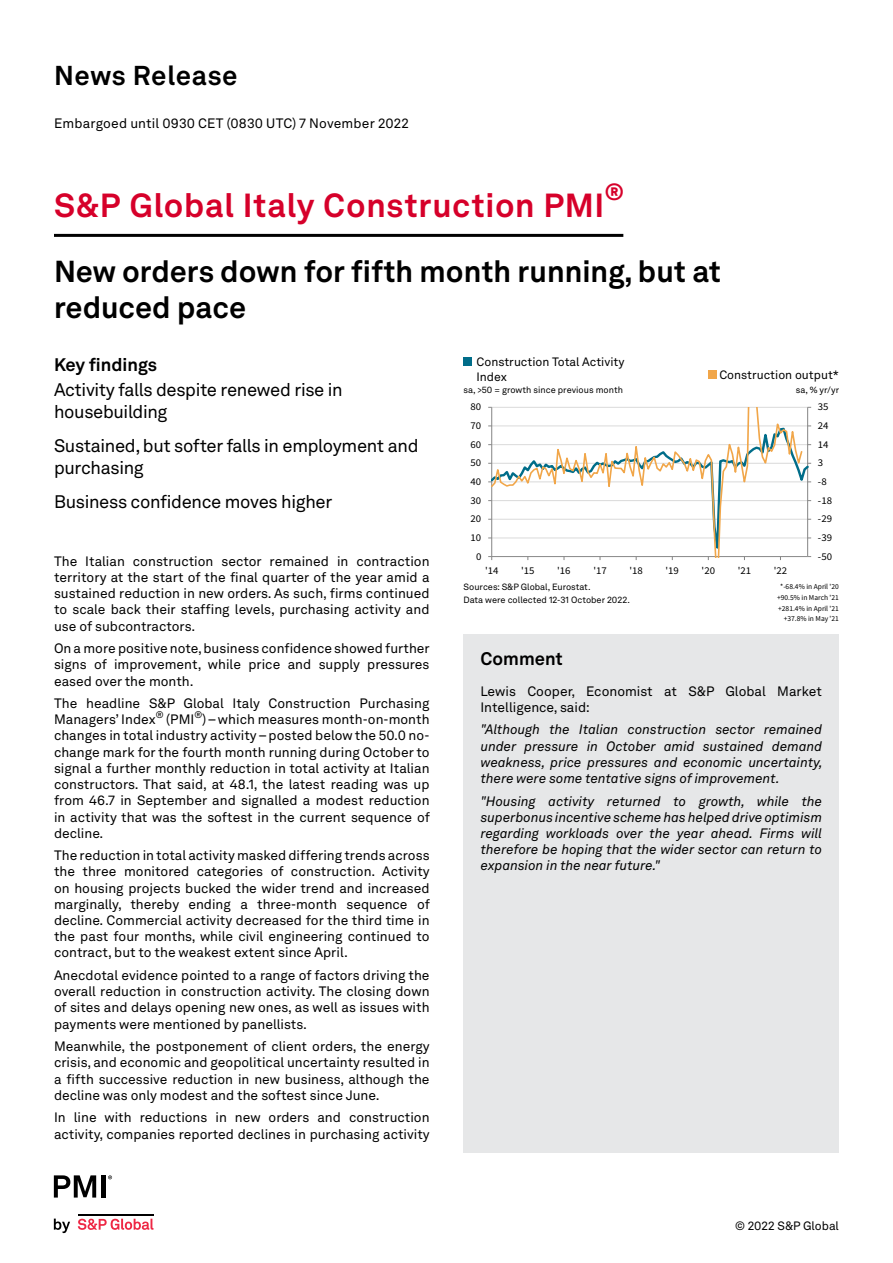
<style>
.page{position:relative;width:893px;height:1263px;background:#fff}
.page>*{position:absolute;margin:0;border:0;box-sizing:border-box;transform-origin:0 0}
.t1{font:700 33px "Akkurat LL";letter-spacing:.02em;color:#d6002a}
.t2{font:700 30px/36px "Akkurat LL";color:#000}
.t3{font:700 27px "Akkurat LL";letter-spacing:.025em;color:#000}
.t4{font:700 23.25px "Akkurat LL";color:#d6002a}
.t5{font:18px/21.6px "Akkurat LL";letter-spacing:-.02em;color:#000}
.t6{font:700 18px "Akkurat LL";color:#000}
.t7{font:13.5px/16.2px "Akkurat LL";color:#000;text-align:justify}
.t8{font:italic 13.5px/16.2px "Akkurat LL";color:#000;text-align:justify}
.t9{font:12px/14.4px "Akkurat LL";color:#000}
.t10{font:10.35px "Source Sans Pro";letter-spacing:-.005em;color:#000;scale:1.04 1}
.t11{font:9.45px "Akkurat LL";color:#000}
.t12{font:9px "Akkurat LL";color:#000}
.t13{font:7.5px/10.8px "Source Sans Variable";color:#000;text-align:right}
</style>
<div class="page">
<hr style="left:54px;top:234px;width:569px;height:3px;background:#000">
<div style="left:464px;top:634px;width:375px;height:51px;background:#e6e7e8"></div>
<div style="left:463px;top:685px;width:376px;height:467px;background:#e6e7e8"></div>
<hr style="left:492px;top:407px;width:316px;height:1px;background:#d9d9d9">
<hr style="left:807px;top:407px;width:1px;height:150px;background:#868686">
<hr style="left:491px;top:407px;width:1px;height:150px;background:#868686">
<svg style="left:488px;top:421px;width:323px;height:139px"></svg>
<svg style="left:492px;top:407px;width:312px;height:150px"></svg>
<div style="left:708px;top:370px;width:9px;height:8px;background:#f1a649"></div>
<div style="left:464px;top:357px;width:8px;height:9px;background:#006d89"></div>
<svg style="left:54px;top:1218px;width:16px;height:15px"></svg>
<svg style="left:78px;top:1218px;width:75px;height:12px"></svg>
<hr style="left:78px;top:1213px;width:75px;height:2px;background:#000">
<svg style="left:54px;top:1175px;width:42px;height:22px"></svg>
<div style="left:101px;top:1175px;width:5px;height:22px;background:#000"></div>
<svg style="left:108px;top:1175px;width:4px;height:4px"></svg>
<h3 class="t3" style="left:54px;top:55px;width:185px">News Release</h3>
<p class="t7" style="left:54px;top:114px;width:356px">Embargoed until 0930 CET (0830 UTC) 7 November 2022</p>
<h3 class="t4" style="left:605px;top:174px;width:21px">®</h3>
<h1 class="t1" style="left:54px;top:180px;width:552px">S&amp;P Global Italy Construction PMI</h1>
<h2 class="t2" style="left:54px;top:252px;width:668px">New orders down for fifth month running, but at reduced pace</h2>
<h3 class="t6" style="left:54px;top:351px;width:105px">Key findings</h3>
<p class="t9" style="left:476px;top:354px;width:150px">Construction Total Activity<br>Index</p>
<p class="t12" style="left:464px;top:383px;width:161px">sa, &gt;50 = growth since previous month</p>
<p class="t9" style="left:719px;top:367px;width:121px">Construction output*</p>
<p class="t12" style="left:796px;top:383px;width:45px">sa, % yr/yr</p>
<h3 class="t5" style="left:54px;top:378px;width:290px">Activity falls despite renewed rise in housebuilding</h3>
<h3 class="t5" style="left:54px;top:434px;width:366px">Sustained, but softer falls in employment and purchasing</h3>
<h3 class="t5" style="left:54px;top:490px;width:280px">Business confidence moves higher</h3>
<p class="t10" style="left:471px;top:400px;width:12px">80</p>
<p class="t10" style="left:818px;top:400px;width:12px">35</p>
<p class="t10" style="left:471px;top:419px;width:12px">70</p>
<p class="t10" style="left:818px;top:419px;width:12px">24</p>
<p class="t10" style="left:471px;top:438px;width:12px">60</p>
<p class="t10" style="left:818px;top:438px;width:12px">14</p>
<p class="t10" style="left:471px;top:456px;width:12px">50</p>
<p class="t10" style="left:818px;top:456px;width:7px">3</p>
<p class="t10" style="left:471px;top:475px;width:12px">40</p>
<p class="t10" style="left:818px;top:475px;width:10px">-8</p>
<p class="t10" style="left:471px;top:494px;width:12px">30</p>
<p class="t10" style="left:818px;top:494px;width:15px">-18</p>
<p class="t7" style="left:54px;top:552px;width:377px">The Italian construction sector remained in contraction territory at the start of the final quarter of the year amid a sustained reduction in new orders. As such, firms continued to scale back their staffing levels, purchasing activity and use of subcontractors.</p>
<p class="t7" style="left:54px;top:640px;width:377px">On a more positive note, business confidence showed further signs of improvement, while price and supply pressures eased over the month.</p>
<p class="t7" style="left:54px;top:695px;width:377px">The headline S&amp;P Global Italy Construction Purchasing<br>Managers’ Index</p>
<p class="t11" style="left:156px;top:707px;width:9px">®</p>
<p class="t7" style="left:166px;top:711px;width:30px">(PMI</p>
<p class="t11" style="left:194px;top:707px;width:9px">®</p>
<p class="t7" style="left:54px;top:711px;width:377px;text-indent:148px">) – which measures month-on-month changes in total industry activity – posted below the 50.0 no&shy;change mark for the fourth month running during October to signal a further monthly reduction in total activity at Italian constructors. That said, at 48.1, the latest reading was up from 46.7 in September and signalled a modest reduction in activity that was the softest in the current sequence of decline.</p>
<p class="t7" style="left:54px;top:847px;width:377px">The reduction in total activity masked differing trends across the three monitored categories of construction. Activity on housing projects bucked the wider trend and increased marginally, thereby ending a three-month sequence of decline. Commercial activity decreased for the third time in the past four months, while civil engineering continued to contract, but to the weakest extent since April.</p>
<p class="t7" style="left:54px;top:966px;width:377px">Anecdotal evidence pointed to a range of factors driving the overall reduction in construction activity. The closing down of sites and delays opening new ones, as well as issues with payments were mentioned by panellists.</p>
<p class="t7" style="left:54px;top:1038px;width:377px">Meanwhile, the postponement of client orders, the energy crisis, and economic and geopolitical uncertainty resulted in a fifth successive reduction in new business, although the decline was only modest and the softest since June.</p>
<p class="t7" style="left:54px;top:1109px;width:377px">In line with reductions in new orders and construction activity, companies reported declines in purchasing activity</p>
<p class="t10" style="left:471px;top:512px;width:12px">20</p>
<p class="t10" style="left:818px;top:512px;width:15px">-29</p>
<p class="t10" style="left:471px;top:531px;width:12px">10</p>
<p class="t10" style="left:818px;top:531px;width:15px">-39</p>
<p class="t10" style="left:476px;top:550px;width:7px">0</p>
<p class="t10" style="left:818px;top:550px;width:15px">-50</p>
<p class="t10" style="left:485px;top:564px;width:14px">'14</p>
<p class="t10" style="left:521px;top:564px;width:14px">'15</p>
<p class="t10" style="left:557px;top:564px;width:14px">'16</p>
<p class="t10" style="left:593px;top:564px;width:14px">'17</p>
<p class="t10" style="left:629px;top:564px;width:14px">'18</p>
<p class="t10" style="left:665px;top:564px;width:14px">'19</p>
<p class="t10" style="left:702px;top:564px;width:14px">'20</p>
<p class="t10" style="left:738px;top:564px;width:14px">'21</p>
<p class="t10" style="left:774px;top:564px;width:14px">'22</p>
<p class="t13" style="left:777px;top:581px;width:63px">*-68.4% in April '20 +90.5% in March '21 +281.4% in April '21 +37.8% in May '21</p>
<p class="t12" style="left:464px;top:580px;width:129px">Sources: S&amp;P Global, Eurostat.</p>
<p class="t12" style="left:463px;top:593px;width:168px">Data were collected 12-31 October 2022.</p>
<h3 class="t6" style="left:481px;top:645px;width:84px">Comment</h3>
<p class="t7" style="left:480px;top:682px;width:343px">Lewis Cooper, Economist at S&amp;P Global Market<br>Intelligence, said:</p>
<p class="t8" style="left:480px;top:721px;width:344px">"Although the Italian construction sector remained under pressure in October amid sustained demand weakness, price pressures and economic uncertainty, there were some tentative signs of improvement.</p>
<p class="t8" style="left:480px;top:792px;width:343px">"Housing activity returned to growth, while the superbonus incentive scheme has helped drive optimism regarding workloads over the year ahead. Firms will therefore be hoping that the wider sector can return to expansion in the near future."</p>
<p class="t9" style="left:735px;top:1218px;width:105px">© 2022 S&amp;P Global</p>
</div>
